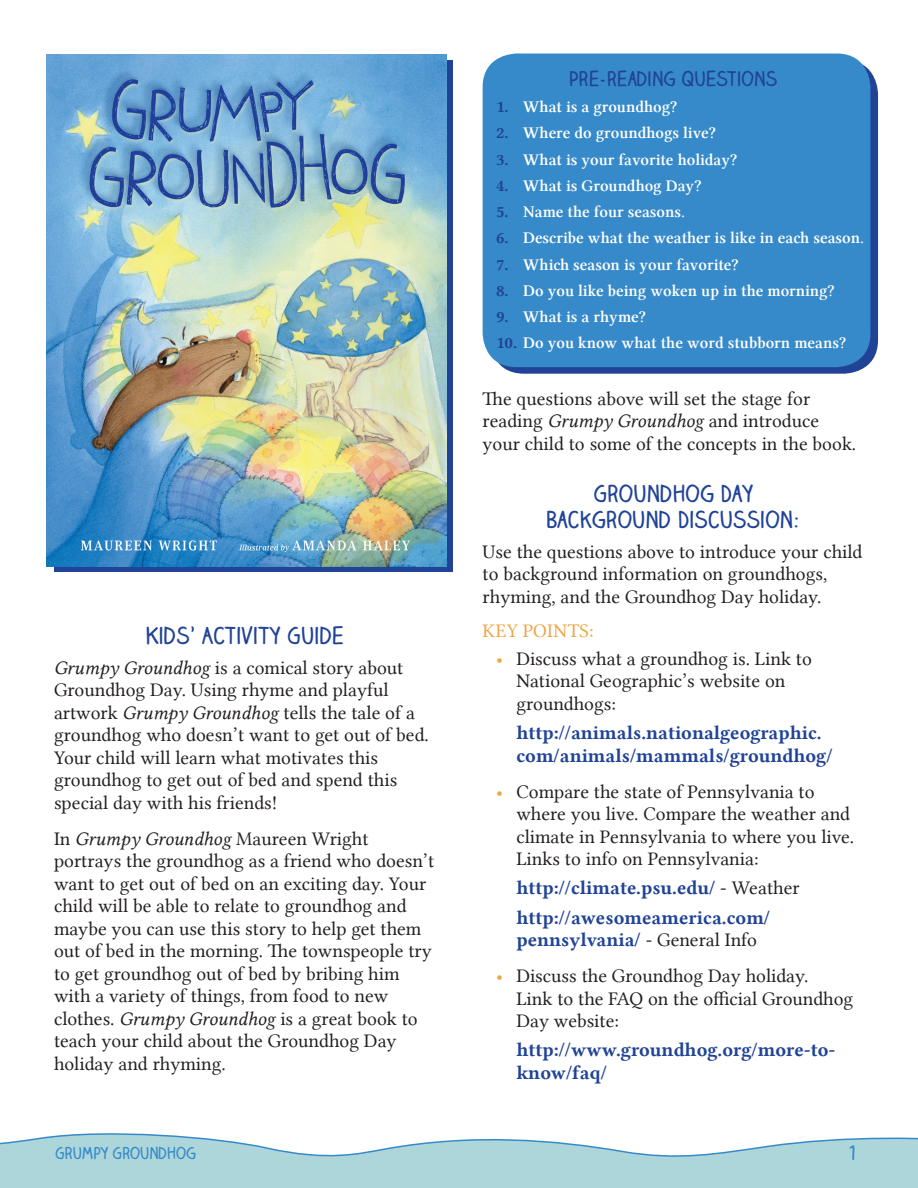
<style>
.page{position:relative;width:918px;height:1188px;background:#fff}
.page>*{position:absolute;margin:0;border:0;box-sizing:border-box;transform-origin:0 0}
.Subtitles_G{font:700 22.5px/25.8px "Claire Hand";letter-spacing:.01em;color:#204397;text-align:center}
.Body_G{font:19.5px/22.5px "Lin Libertine";color:#231f20}
.bullets_link{font:19.5px/22.5px "Lin Libertine B";color:#204397}
.Subtitles_G-2{font:700 19.5px "Claire Hand";letter-spacing:.01em;color:#204397}
.sub_subtitles{font:19.5px "Lin Libertine";letter-spacing:.005em;color:#eca645}
.body{font:700 19.5px "Claire Hand";color:#378ac9}
.t1{font:16.5px "Lin Libertine Z";color:#fff}
.t2{font:700 15.75px "Claire Hand";color:#378ac9}
.s1{font-family:"Lin Libertine I"}
.s2{font-family:"Lin Libertine B";color:#204397}
.s3{color:#eca645}
.s4{font-family:"Lin Libertine";color:#231f20}
</style>
<div class="page">
<svg style="left:0;top:1133px;width:918px;height:55px"></svg>
<div style="left:490px;top:60px;width:388px;height:314px;background:#204397;border-radius:34px"></div>
<div style="left:483px;top:54px;width:387px;height:313px;background:#378ac9;border-radius:34px"></div>
<div style="left:54px;top:60px;width:399px;height:512px;background:#204397"></div>
<img style="left:46px;top:54px;width:401px;height:512px">
<p class="Subtitles_G" style="left:146px;top:622px;width:200px">KIDS’ ACTIVITY GUIDE</p>
<p class="Body_G" style="left:54px;top:656px;width:376px"><span class="s1">Grumpy Groundhog</span> is a comical story about Groundhog Day. Using rhyme and playful artwork <span class="s1">Grumpy Groundhog</span> tells the tale of a groundhog who doesn’t want to get out of bed.<br>Your child will learn what motivates this groundhog to get out of bed and spend this special day with his friends!</p>
<p class="Body_G" style="left:54px;top:827px;width:382px">In <span class="s1">Grumpy Groundhog</span> Maureen Wright portrays the groundhog as a friend who doesn’t want to get out of bed on an exciting day. Your child will be able to relate to groundhog and maybe you can use this story to help get them out of bed in the morning. The townspeople try to get groundhog out of bed by bribing him with a variety of things, from food to new clothes. <span class="s1">Grumpy Groundhog</span> is a great book to teach your child about the Groundhog Day holiday and rhyming.</p>
<p class="Subtitles_G-2" style="left:569px;top:65px;width:210px">PRE-READING QUESTIONS</p>
<p class="t1" style="left:496px;top:97px;width:183px"><span class="s2">1.</span> What is a groundhog?</p>
<p class="t1" style="left:496px;top:123px;width:221px"><span class="s2">2.</span> Where do groundhogs live?</p>
<p class="t1" style="left:496px;top:150px;width:243px"><span class="s2">3.</span> What is your favorite holiday?</p>
<p class="t1" style="left:496px;top:176px;width:207px"><span class="s2">4.</span> What is Groundhog Day?</p>
<p class="t1" style="left:496px;top:202px;width:190px"><span class="s2">5.</span> Name the four seasons.</p>
<p class="t1" style="left:496px;top:228px;width:369px"><span class="s2">6.</span> Describe what the weather is like in each season.</p>
<p class="t1" style="left:496px;top:255px;width:244px"><span class="s2">7.</span> Which season is your favorite?</p>
<p class="t1" style="left:496px;top:281px;width:340px"><span class="s2">8.</span> Do you like being woken up in the morning?</p>
<p class="t1" style="left:496px;top:307px;width:151px"><span class="s2">9.</span> What is a rhyme?</p>
<p class="t1" style="left:496px;top:333px;width:351px"><span class="s2">10.</span> Do you know what the word stubborn means?</p>
<p class="Body_G" style="left:483px;top:387px;width:375px">The questions above will set the stage for reading <span class="s1">Grumpy Groundhog</span> and introduce your child to some of the concepts in the book.</p>
<p class="Subtitles_G" style="left:546px;top:481px;width:256px">GROUNDHOG DAY<br>BACKGROUND DISCUSSION:</p>
<p class="Body_G" style="left:483px;top:540px;width:381px">Use the questions above to introduce your child to background information on groundhogs, rhyming, and the Groundhog Day holiday.</p>
<p class="sub_subtitles" style="left:483px;top:620px;width:113px">KEY POINTS:</p>
<p class="Body_G" style="left:516px;top:647px;width:297px;text-indent:-20px"><span class="s3">•</span> Discuss what a groundhog is. Link to<br>National Geographic’s website on groundhogs:</p>
<p class="bullets_link" style="left:516px;top:721px;width:318px">http://animals.nationalgeographic. com/animals/mammals/groundhog/</p>
<p class="Body_G" style="left:516px;top:780px;width:339px;text-indent:-20px"><span class="s3">•</span> Compare the state of Pennsylvania to where you live. Compare the weather and climate in Pennsylvania to where you live.<br>Links to info on Pennsylvania:</p>
<p class="bullets_link" style="left:516px;top:877px;width:285px">http://climate.psu.edu/ <span class="s4">- Weather</span></p>
<p class="bullets_link" style="left:516px;top:906px;width:255px">http://awesomeamerica.com/ pennsylvania/ <span class="s4">- General Info</span></p>
<p class="Body_G" style="left:516px;top:965px;width:338px;text-indent:-20px"><span class="s3">•</span> Discuss the Groundhog Day holiday.<br>Link to the FAQ on the official Groundhog<br>Day website:</p>
<p class="bullets_link" style="left:516px;top:1039px;width:321px">http://www.groundhog.org/more-to&shy;know/faq/</p>
<p class="t2" style="left:55px;top:1142px;width:142px">GRUMPY GROUNDHOG</p>
<p class="body" style="left:847px;top:1139px;width:13px">1</p>
</div>
